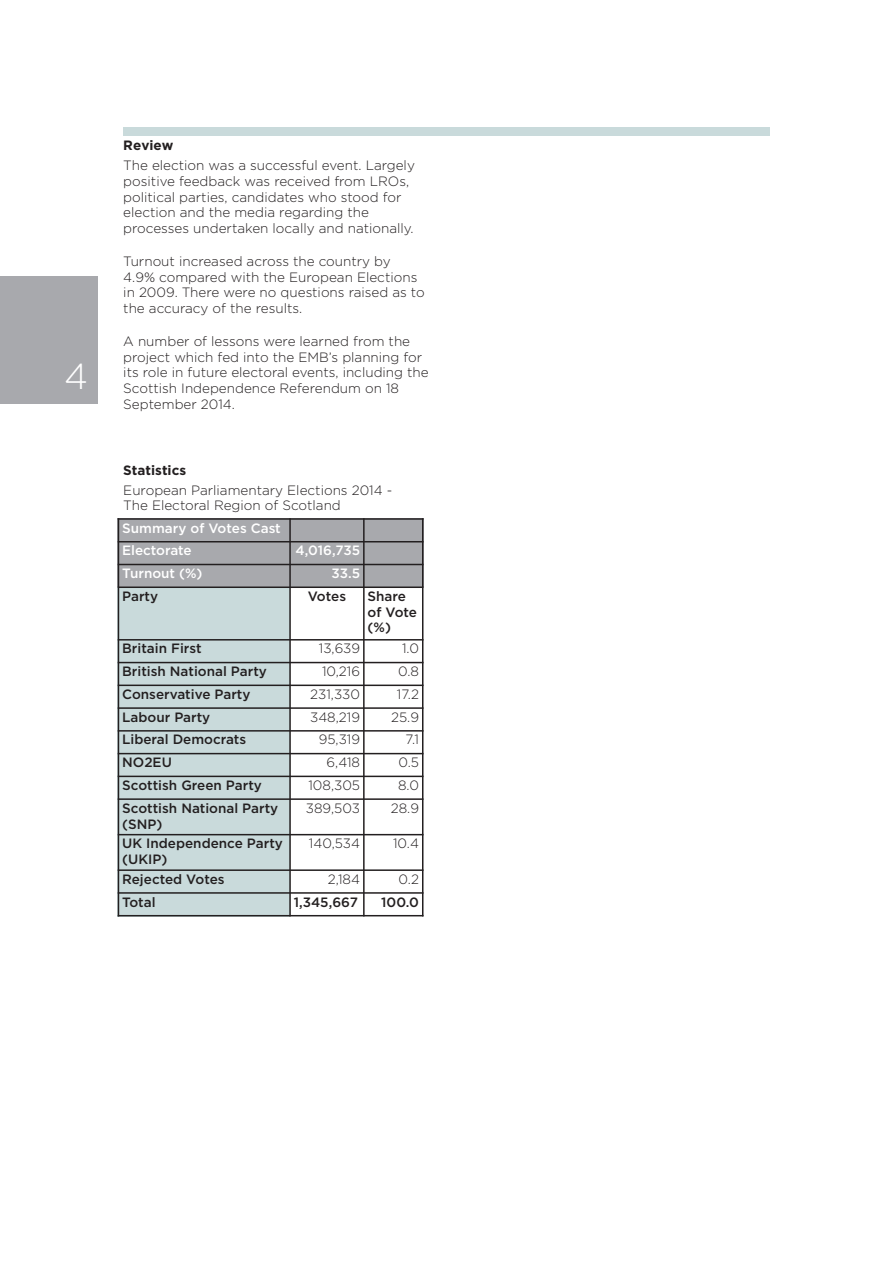
<style>
.page{position:relative;width:893px;height:1263px;background:#fff}
.page>*{position:absolute;margin:0;border:0;box-sizing:border-box;transform-origin:0 0}
.t1{font:300 36px "Gotham";color:#fff}
.t2{font:300 13.5px/15.8px "Gotham";color:#231f20}
.t3{font:500 13.5px/15.8px "Gotham";color:#231f20}
.t4{font:500 13.5px/22.8px "Gotham";color:#fff}
.t5{font:700 13.5px "Gotham";color:#231f20}
</style>
<div class="page">
<div style="left:123px;top:128px;width:647px;height:8px;background:#c9dadb"></div>
<div style="left:0;top:276px;width:98px;height:128px;background:#a8a9ad"></div>
<div style="left:118px;top:518px;width:172px;height:24px;background:#a8a9ad"></div>
<div style="left:290px;top:518px;width:74px;height:24px;background:#a8a9ad"></div>
<div style="left:364px;top:518px;width:59px;height:24px;background:#a8a9ad"></div>
<div style="left:118px;top:542px;width:172px;height:22px;background:#a8a9ad"></div>
<div style="left:290px;top:542px;width:74px;height:22px;background:#a8a9ad"></div>
<div style="left:364px;top:542px;width:59px;height:22px;background:#a8a9ad"></div>
<div style="left:118px;top:564px;width:172px;height:23px;background:#a8a9ad"></div>
<div style="left:290px;top:564px;width:74px;height:23px;background:#a8a9ad"></div>
<div style="left:364px;top:564px;width:59px;height:23px;background:#a8a9ad"></div>
<div style="left:118px;top:587px;width:172px;height:53px;background:#c9dadb"></div>
<div style="left:118px;top:640px;width:172px;height:22px;background:#c9dadb"></div>
<div style="left:118px;top:662px;width:172px;height:23px;background:#c9dadb"></div>
<div style="left:118px;top:685px;width:172px;height:23px;background:#c9dadb"></div>
<div style="left:118px;top:708px;width:172px;height:23px;background:#c9dadb"></div>
<div style="left:118px;top:731px;width:172px;height:23px;background:#c9dadb"></div>
<div style="left:118px;top:754px;width:172px;height:22px;background:#c9dadb"></div>
<div style="left:118px;top:776px;width:172px;height:23px;background:#c9dadb"></div>
<div style="left:118px;top:799px;width:172px;height:36px;background:#c9dadb"></div>
<div style="left:118px;top:835px;width:172px;height:35px;background:#c9dadb"></div>
<div style="left:118px;top:870px;width:172px;height:23px;background:#c9dadb"></div>
<div style="left:118px;top:893px;width:172px;height:23px;background:#c9dadb"></div>
<hr style="left:118px;top:518px;width:1px;height:398px;background:#231f20">
<hr style="left:289px;top:518px;width:2px;height:398px;background:#231f20">
<hr style="left:363px;top:518px;width:2px;height:398px;background:#231f20">
<hr style="left:422px;top:518px;width:1px;height:398px;background:#231f20">
<hr style="left:118px;top:518px;width:305px;height:2px;background:#231f20">
<hr style="left:118px;top:541px;width:305px;height:1px;background:#231f20">
<hr style="left:118px;top:564px;width:305px;height:1px;background:#231f20">
<hr style="left:118px;top:586px;width:305px;height:2px;background:#231f20">
<hr style="left:118px;top:639px;width:305px;height:1px;background:#231f20">
<hr style="left:118px;top:662px;width:305px;height:1px;background:#231f20">
<hr style="left:118px;top:684px;width:305px;height:2px;background:#231f20">
<hr style="left:118px;top:707px;width:305px;height:2px;background:#231f20">
<hr style="left:118px;top:730px;width:305px;height:2px;background:#231f20">
<hr style="left:118px;top:753px;width:305px;height:1px;background:#231f20">
<hr style="left:118px;top:776px;width:305px;height:1px;background:#231f20">
<hr style="left:118px;top:798px;width:305px;height:2px;background:#231f20">
<hr style="left:118px;top:834px;width:305px;height:1px;background:#231f20">
<hr style="left:118px;top:869px;width:305px;height:2px;background:#231f20">
<hr style="left:118px;top:892px;width:305px;height:2px;background:#231f20">
<hr style="left:118px;top:915px;width:305px;height:1px;background:#231f20">
<h1 class="t1" style="left:64px;top:357px;width:25px">4</h1>
<p class="t5" style="left:123px;top:138px;width:52px">Review</p>
<p class="t2" style="left:123px;top:157px;width:293px">The election was a successful event. Largely positive feedback was received from LROs, political parties, candidates who stood for election and the media regarding the processes undertaken locally and nationally.</p>
<p class="t2" style="left:123px;top:253px;width:303px">Turnout increased across the country by 4.9% compared with the European Elections in 2009. There were no questions raised as to the accuracy of the results.</p>
<p class="t2" style="left:123px;top:333px;width:307px">A number of lessons were learned from the project which fed into the EMB’s planning for its role in future electoral events, including the Scottish Independence Referendum on 18<br>September 2014.</p>
<p class="t5" style="left:123px;top:462px;width:64px">Statistics</p>
<p class="t2" style="left:123px;top:482px;width:270px">European Parliamentary Elections 2014 -<br>The Electoral Region of Scotland</p>
<p class="t4" style="left:122px;top:516px;width:160px">Summary of Votes Cast<br>Electorate</p>
<p class="t4" style="left:296px;top:539px;width:66px">4,016,735</p>
<p class="t4" style="left:122px;top:562px;width:82px">Turnout (%)</p>
<p class="t4" style="left:331px;top:562px;width:30px">33.5</p>
<p class="t3" style="left:122px;top:588px;width:37px">Party</p>
<p class="t3" style="left:308px;top:588px;width:40px">Votes</p>
<p class="t3" style="left:368px;top:588px;width:51px">Share of Vote (%)</p>
<p class="t3" style="left:122px;top:640px;width:81px">Britain First</p>
<p class="t2" style="left:319px;top:641px;width:43px">13,639</p>
<p class="t2" style="left:402px;top:641px;width:18px">1.0</p>
<p class="t3" style="left:122px;top:663px;width:146px">British National Party</p>
<p class="t2" style="left:322px;top:663px;width:40px">10,216</p>
<p class="t2" style="left:398px;top:663px;width:22px">0.8</p>
<p class="t3" style="left:122px;top:686px;width:130px">Conservative Party</p>
<p class="t2" style="left:310px;top:686px;width:51px">231,330</p>
<p class="t2" style="left:397px;top:686px;width:24px">17.2</p>
<p class="t3" style="left:122px;top:709px;width:90px">Labour Party</p>
<p class="t2" style="left:310px;top:709px;width:51px">348,219</p>
<p class="t2" style="left:391px;top:709px;width:29px">25.9</p>
<p class="t3" style="left:122px;top:731px;width:125px">Liberal Democrats</p>
<p class="t2" style="left:319px;top:732px;width:43px">95,319</p>
<p class="t2" style="left:405px;top:732px;width:15px">7.1</p>
<p class="t3" style="left:122px;top:754px;width:51px">NO2EU</p>
<p class="t2" style="left:327px;top:754px;width:35px">6,418</p>
<p class="t2" style="left:398px;top:754px;width:22px">0.5</p>
<p class="t3" style="left:122px;top:777px;width:141px">Scottish Green Party</p>
<p class="t2" style="left:308px;top:777px;width:53px">108,305</p>
<p class="t2" style="left:398px;top:777px;width:22px">8.0</p>
<p class="t3" style="left:122px;top:800px;width:158px">Scottish National Party (SNP)</p>
<p class="t2" style="left:306px;top:800px;width:56px">389,503</p>
<p class="t2" style="left:391px;top:800px;width:30px">28.9</p>
<p class="t3" style="left:122px;top:835px;width:162px">UK Independence Party (UKIP)</p>
<p class="t2" style="left:309px;top:835px;width:53px">140,534</p>
<p class="t2" style="left:393px;top:835px;width:27px">10.4</p>
<p class="t3" style="left:122px;top:871px;width:104px">Rejected Votes</p>
<p class="t2" style="left:328px;top:871px;width:34px">2,184</p>
<p class="t2" style="left:399px;top:871px;width:22px">0.2</p>
<p class="t3" style="left:122px;top:893px;width:35px">Total</p>
<p class="t3" style="left:294px;top:893px;width:66px">1,345,667</p>
<p class="t3" style="left:381px;top:893px;width:39px">100.0</p>
</div>
